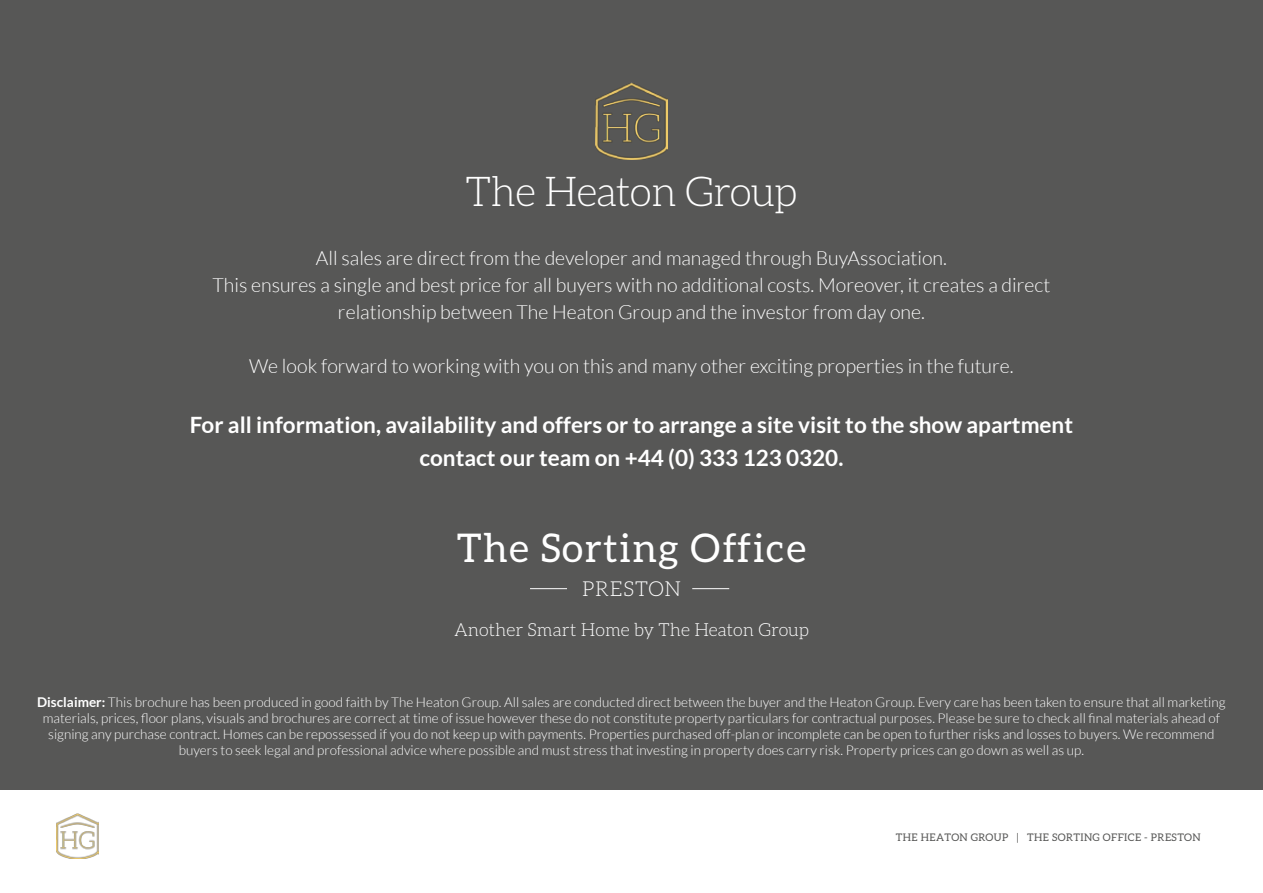
<style>
.page{position:relative;width:1263px;height:893px;background:#fff}
.page>*{position:absolute;margin:0;border:0;box-sizing:border-box;transform-origin:0 0}
.t1{font:300 41.25px "Aleo";letter-spacing:-.02em;color:#fff}
.t2{font:39.6px "Aleo";letter-spacing:.04em;color:#fff}
.t3{font:700 22.5px/33px "Lato";color:#fff;text-align:center}
.t4{font:300 20.7px "Aleo";letter-spacing:.04em;color:#fff}
.t5{font:300 19.5px/27px "Lato";color:#fff;text-align:center}
.t6{font:300 18px "Aleo";color:#fff}
.t7{font:300 13.5px/16.2px "Lato";color:#fff;text-align:center}
.t8{font:10.5px "Aleo";letter-spacing:.04em;color:#575756}
.s1{font-weight:700}
</style>
<div class="page">
<img style="left:57px;top:814px;width:42px;height:45px">
<div style="left:0;top:0;width:1263px;height:790px;background:#575756"></div>
<img style="left:596px;top:83px;width:71px;height:76px">
<hr style="left:530px;top:588px;width:37px;height:1px;background:#fff">
<hr style="left:692px;top:588px;width:37px;height:1px;background:#fff">
<h1 class="t1" style="left:466px;top:169px;width:333px">The Heaton Group</h1>
<p class="t5" style="left:212px;top:244px;width:839px">All sales are direct from the developer and managed through BuyAssociation.<br>This ensures a single and best price for all buyers with no additional costs. Moreover, it creates a direct relationship between The Heaton Group and the investor from day one.</p>
<h3 class="t5" style="left:249px;top:352px;width:766px">We look forward to working with you on this and many other exciting properties in the future.</h3>
<h3 class="t3" style="left:190px;top:408px;width:885px">For all information, availability and offers or to arrange a site visit to the show apartment contact our team on +44 (0) 333 123 0320.</h3>
<h2 class="t2" style="left:457px;top:526px;width:351px">The Sorting Office</h2>
<h3 class="t4" style="left:582px;top:578px;width:100px">PRESTON</h3>
<h3 class="t6" style="left:454px;top:620px;width:356px">Another Smart Home by The Heaton Group</h3>
<p class="t7" style="left:37px;top:694px;width:1190px"><span class="s1">Disclaimer:</span> This brochure has been produced in good faith by The Heaton Group. All sales are conducted direct between the buyer and the Heaton Group. Every care has been taken to ensure that all marketing materials, prices, floor plans, visuals and brochures are correct at time of issue however these do not constitute property particulars for contractual purposes. Please be sure to check all final materials ahead of signing any purchase contract. Homes can be repossessed if you do not keep up with payments. Properties purchased off-plan or incomplete can be open to further risks and losses to buyers. We recommend buyers to seek legal and professional advice where possible and must stress that investing in property does carry risk. Property prices can go down as well as up.</p>
<p class="t8" style="left:896px;top:831px;width:306px">THE HEATON GROUP | THE SORTING OFFICE - PRESTON</p>
</div>
